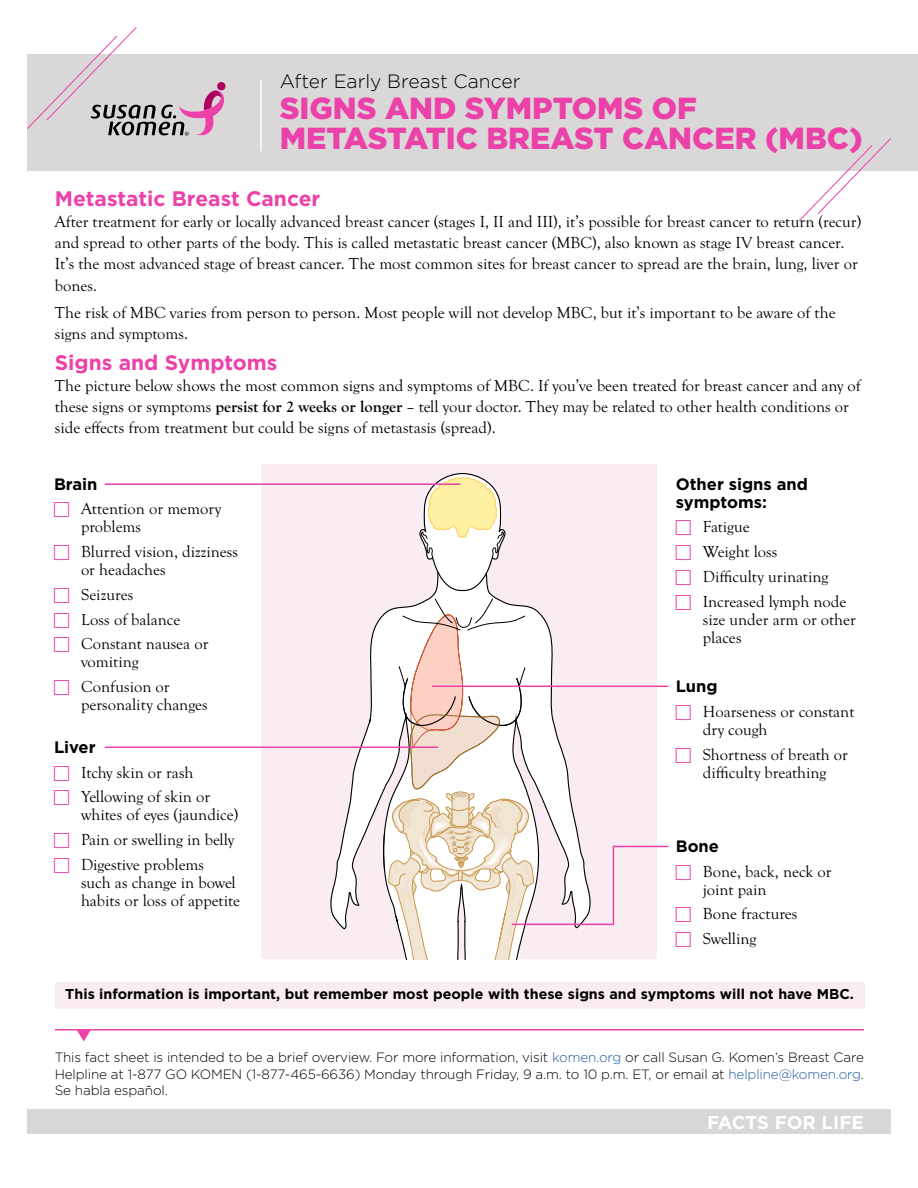
<style>
.page{position:relative;width:918px;height:1188px;background:#fff}
.page>*{position:absolute;margin:0;border:0;box-sizing:border-box;transform-origin:0 0}
.t1{font:900 30.45px/30.5px "Gotham";color:#eb41a9}
.t2{font:700 21px "Gotham";color:#eb41a9}
.t3{font:300 19.2px "Gotham";color:#000}
.t4{font:700 18.6px "Gotham";color:#fff}
.t5{font:16.5px/24.8px "Goudy Old Sty";color:#000}
.t6{font:700 16.5px/18px "Gotham";color:#000}
.t7{font:700 14.25px "Gotham";color:#000}
.t8{font:300 13.5px/16.5px "Gotham";letter-spacing:-.01em;color:#000;text-align:justify}
.s1{font-weight:700}
.s2{color:#215e9e}
</style>
<div class="page">
<div style="left:27px;top:54px;width:891px;height:117px;background:#d9d7d7"></div>
<svg style="left:799px;top:138px;width:92px;height:83px"></svg>
<hr style="left:260px;top:80px;width:2px;height:71px;background:#fff">
<hr style="left:55px;top:1029px;width:809px;height:1px;background:#eb41a9">
<svg style="left:77px;top:1030px;width:14px;height:11px"></svg>
<div style="left:27px;top:1110px;width:864px;height:24px;background:#d8d7d7"></div>
<svg style="left:27px;top:27px;width:199px;height:109px"></svg>
<div style="left:55px;top:982px;width:810px;height:26px;background:#faecf3"></div>
<div style="left:262px;top:465px;width:395px;height:494px;background:#faecf3"></div>
<svg style="left:330px;top:473px;width:260px;height:487px"></svg>
<hr style="left:105px;top:483px;width:355px;height:2px;background:#eb41a9">
<hr style="left:105px;top:747px;width:333px;height:1px;background:#eb41a9">
<hr style="left:432px;top:686px;width:237px;height:1px;background:#eb41a9">
<hr style="left:613px;top:846px;width:56px;height:1px;background:#eb41a9">
<hr style="left:512px;top:924px;width:102px;height:1px;background:#eb41a9">
<hr style="left:613px;top:846px;width:1px;height:78px;background:#eb41a9">
<p class="t3" style="left:280px;top:71px;width:242px">After Early Breast Cancer</p>
<h1 class="t1" style="left:280px;top:93px;width:584px">SIGNS AND SYMPTOMS OF<br>METASTATIC BREAST CANCER (MBC)</h1>
<p class="t2" style="left:55px;top:187px;width:267px">Metastatic Breast Cancer</p>
<p class="t5" style="left:55px;top:212px;width:808px;line-height:21px">After treatment for early or locally advanced breast cancer (stages I, II and III), it’s possible for breast cancer to return (recur) and spread to other parts of the body. This is called metastatic breast cancer (MBC), also known as stage IV breast cancer.<br>It’s the most advanced stage of breast cancer. The most common sites for breast cancer to spread are the brain, lung, liver or bones.</p>
<p class="t5" style="left:55px;top:303px;width:782px;line-height:21px">The risk of MBC varies from person to person. Most people will not develop MBC, but it’s important to be aware of the signs and symptoms.</p>
<p class="t2" style="left:55px;top:351px;width:224px">Signs and Symptoms</p>
<p class="t5" style="left:55px;top:376px;width:808px;line-height:21px">The picture below shows the most common signs and symptoms of MBC. If you’ve been treated for breast cancer and any of these signs or symptoms <span class="s1">persist for 2 weeks or longer</span> – tell your doctor. They may be related to other health conditions or side effects from treatment but could be signs of metastasis (spread).</p>
<p class="t6" style="left:54px;top:474px;width:45px">Brain</p>
<p class="t5" style="left:81px;top:500px;width:142px;line-height:18px">Attention or memory problems</p>
<p class="t5" style="left:81px;top:543px;width:159px;line-height:18px">Blurred vision, dizziness or headaches</p>
<p class="t5" style="left:81px;top:582px;width:129px">Seizures<br>Loss of balance<br>Constant nausea or</p>
<p class="t5" style="left:81px;top:650px;width:90px">vomiting<br>Confusion or</p>
<p class="t5" style="left:81px;top:693px;width:128px">personality changes</p>
<p class="t6" style="left:54px;top:738px;width:43px">Liver</p>
<p class="t5" style="left:81px;top:760px;width:131px">Itchy skin or rash<br>Yellowing of skin or</p>
<p class="t5" style="left:81px;top:803px;width:159px">whites of eyes (jaundice)<br>Pain or swelling in belly<br>Digestive problems</p>
<p class="t5" style="left:81px;top:874px;width:160px;line-height:18px">such as change in bowel habits or loss of appetite</p>
<p class="t6" style="left:676px;top:474px;width:134px">Other signs and symptoms:</p>
<p class="t5" style="left:703px;top:515px;width:145px">Fatigue<br>Weight loss<br>Difficulty urinating<br>Increased lymph node</p>
<p class="t5" style="left:703px;top:610px;width:155px;line-height:18px">size under arm or other places</p>
<p class="t6" style="left:676px;top:677px;width:43px">Lung</p>
<p class="t5" style="left:703px;top:703px;width:153px;line-height:18px">Hoarseness or constant dry cough</p>
<p class="t5" style="left:703px;top:745px;width:147px;line-height:18px">Shortness of breath or difficulty breathing</p>
<p class="t6" style="left:676px;top:837px;width:45px">Bone</p>
<p class="t5" style="left:703px;top:862px;width:130px;line-height:18px">Bone, back, neck or joint pain</p>
<p class="t5" style="left:703px;top:902px;width:96px">Bone fractures<br>Swelling</p>
<p class="t7" style="left:65px;top:986px;width:790px">This information is important, but remember most people with these signs and symptoms will not have MBC.</p>
<p class="t8" style="left:55px;top:1049px;width:811px">This fact sheet is intended to be a brief overview. For more information, visit <span class="s2">komen.org</span> or call Susan G. Komen’s Breast Care Helpline at 1-877 GO KOMEN (1-877-465-6636) Monday through Friday, 9 a.m. to 10 p.m. ET, or email at <span class="s2">helpline@komen.org</span>.<br>Se habla español.</p>
<p class="t4" style="left:707px;top:1111px;width:158px">FACTS FOR LIFE</p>
</div>
